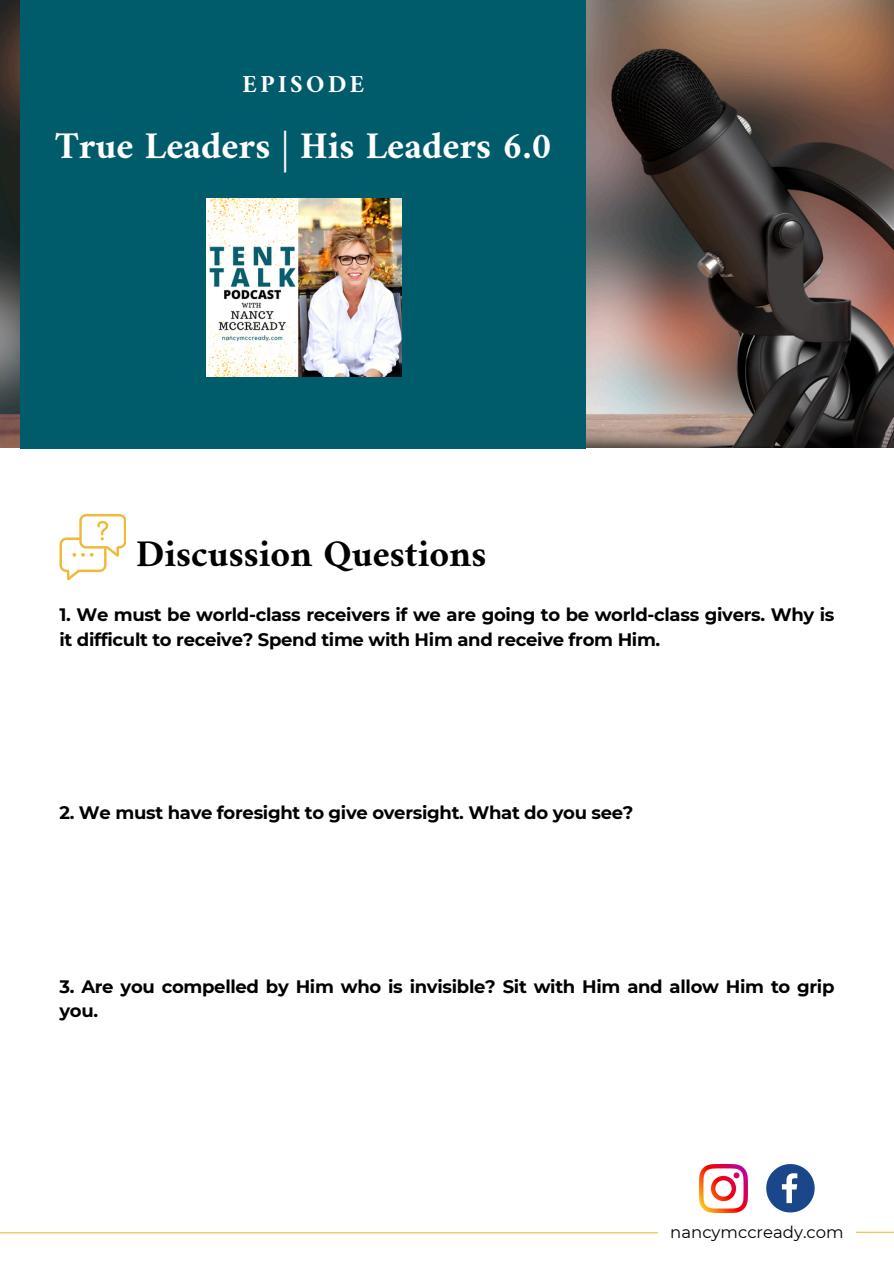
<style>
.page{position:relative;width:894px;height:1264px;background:#fff}
.page>*{position:absolute;margin:0;border:0;box-sizing:border-box;transform-origin:0 0}
.t1{font:700 38.1px "Amiri";color:#fff}
.t2{font:700 38.1px "Amiri";color:#000}
.t3{font:700 24.75px "Amiri";letter-spacing:.14em;color:#fff}
.t4{font:700 18px/24.8px "Montserrat";letter-spacing:-.015em;color:#000}
.t5{font:16.5px "Montserrat";color:#000}
</style>
<div class="page">
<img style="left:0;top:0;width:893px;height:448px">
<div style="left:20px;top:0;width:566px;height:448px;background:#005c6b"></div>
<img style="left:206px;top:198px;width:195px;height:178px">
<hr style="left:0;top:1232px;width:657px;height:1px;background:#efba3a">
<hr style="left:855px;top:1231px;width:38px;height:1px;background:#efba3a">
<svg style="left:59px;top:514px;width:67px;height:66px"></svg>
<svg style="left:766px;top:1164px;width:48px;height:48px"></svg>
<img style="left:699px;top:1164px;width:48px;height:48px">
<p class="t3" style="left:242px;top:69px;width:123px">EPISODE</p>
<h1 class="t1" style="left:55px;top:122px;width:498px">True Leaders | His Leaders 6.0</h1>
<h1 class="t2" style="left:136px;top:530px;width:351px">Discussion Questions</h1>
<h3 class="t4" style="left:59px;top:602px;width:776px">1. We must be world-class receivers if we are going to be world-class givers. Why is it difficult to receive? Spend time with Him and receive from Him.</h3>
<h3 class="t4" style="left:59px;top:800px;width:575px">2. We must have foresight to give oversight. What do you see?</h3>
<p class="t4" style="left:59px;top:973px;width:776px">3. Are you compelled by Him who is invisible? Sit with Him and allow Him to grip you.</p>
<p class="t5" style="left:670px;top:1221px;width:175px">nancymccready.com</p>
</div>
